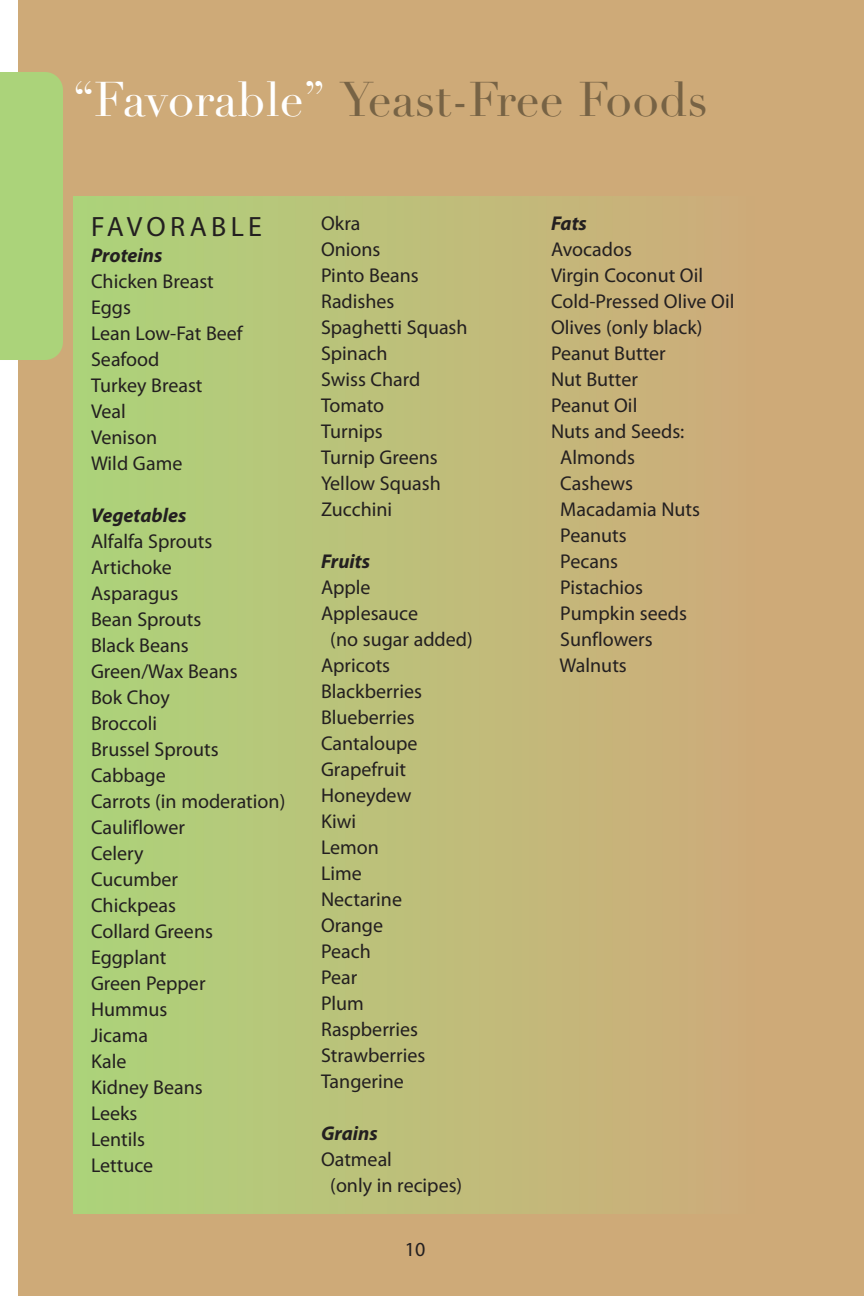
<style>
.page{position:relative;width:864px;height:1296px;background:#fff}
.page>*{position:absolute;margin:0;border:0;box-sizing:border-box;transform-origin:0 0}
.t1{font:48px "Didot";color:#776345}
.t2{font:28px "Myriad Pro";letter-spacing:.155em;color:#231f20}
.t3{font:20px/26px "Myriad Pro";color:#231f20}
.t4{font:italic 700 20px "Myriad Pro";color:#231f20}
.s1{color:#fff}
</style>
<div class="page">
<div style="left:18px;top:0;width:846px;height:1296px;background:#ceaa78"></div>
<div style="left:73px;top:197px;width:8px;height:1017px;background:#abd37a"></div>
<div style="left:78px;top:197px;width:11px;height:1017px;background:#acd37a"></div>
<div style="left:86px;top:197px;width:12px;height:1017px;background:#acd27a"></div>
<div style="left:94px;top:197px;width:12px;height:1017px;background:#add27a"></div>
<div style="left:103px;top:197px;width:11px;height:1017px;background:#add17a"></div>
<div style="left:111px;top:197px;width:12px;height:1017px;background:#aed17a"></div>
<div style="left:119px;top:197px;width:12px;height:1017px;background:#aed079"></div>
<div style="left:128px;top:197px;width:11px;height:1017px;background:#afd07a"></div>
<div style="left:136px;top:197px;width:12px;height:1017px;background:#afcf7a"></div>
<div style="left:144px;top:197px;width:12px;height:1017px;background:#b0cf79"></div>
<div style="left:153px;top:197px;width:11px;height:1017px;background:#b0ce7a"></div>
<div style="left:161px;top:197px;width:12px;height:1017px;background:#b1ce7a"></div>
<div style="left:169px;top:197px;width:12px;height:1017px;background:#b1cd79"></div>
<div style="left:178px;top:197px;width:12px;height:1017px;background:#b2cd7a"></div>
<div style="left:186px;top:197px;width:12px;height:1017px;background:#b2cc7a"></div>
<div style="left:195px;top:197px;width:11px;height:1017px;background:#b3cc79"></div>
<div style="left:203px;top:197px;width:12px;height:1017px;background:#b3cb7b"></div>
<div style="left:211px;top:197px;width:12px;height:1017px;background:#b4cb7b"></div>
<div style="left:220px;top:197px;width:11px;height:1017px;background:#b4ca7b"></div>
<div style="left:228px;top:197px;width:12px;height:1017px;background:#b5ca7a"></div>
<div style="left:236px;top:197px;width:12px;height:1017px;background:#b5c97b"></div>
<div style="left:245px;top:197px;width:11px;height:1017px;background:#b6c97b"></div>
<div style="left:253px;top:197px;width:12px;height:1017px;background:#b6c87a"></div>
<div style="left:261px;top:197px;width:12px;height:1017px;background:#b7c87b"></div>
<div style="left:270px;top:197px;width:11px;height:1017px;background:#b7c77b"></div>
<div style="left:278px;top:197px;width:12px;height:1017px;background:#b7c67a"></div>
<div style="left:286px;top:197px;width:12px;height:1017px;background:#b7c67a"></div>
<div style="left:295px;top:197px;width:11px;height:1017px;background:#b8c57a"></div>
<div style="left:303px;top:197px;width:12px;height:1017px;background:#b8c57a"></div>
<div style="left:311px;top:197px;width:12px;height:1017px;background:#b9c47a"></div>
<div style="left:320px;top:197px;width:11px;height:1017px;background:#b9c47a"></div>
<div style="left:328px;top:197px;width:12px;height:1017px;background:#b9c37a"></div>
<div style="left:336px;top:197px;width:12px;height:1017px;background:#bac37b"></div>
<div style="left:345px;top:197px;width:11px;height:1017px;background:#bbc27a"></div>
<div style="left:353px;top:197px;width:12px;height:1017px;background:#bbc27a"></div>
<div style="left:361px;top:197px;width:12px;height:1017px;background:#bcc17b"></div>
<div style="left:370px;top:197px;width:11px;height:1017px;background:#bcc17a"></div>
<div style="left:378px;top:197px;width:12px;height:1017px;background:#bdc17a"></div>
<div style="left:386px;top:197px;width:12px;height:1017px;background:#bcc07a"></div>
<div style="left:395px;top:197px;width:12px;height:1017px;background:#bdc07a"></div>
<div style="left:403px;top:197px;width:12px;height:1017px;background:#bdbf7a"></div>
<div style="left:411px;top:197px;width:12px;height:1017px;background:#bebf7a"></div>
<div style="left:420px;top:197px;width:12px;height:1017px;background:#bebe7b"></div>
<div style="left:428px;top:197px;width:12px;height:1017px;background:#bfbe7a"></div>
<div style="left:437px;top:197px;width:11px;height:1017px;background:#bfbd7a"></div>
<div style="left:445px;top:197px;width:12px;height:1017px;background:#c0bd7a"></div>
<div style="left:453px;top:197px;width:12px;height:1017px;background:#c0bc7a"></div>
<div style="left:462px;top:197px;width:11px;height:1017px;background:#c1bc7a"></div>
<div style="left:470px;top:197px;width:12px;height:1017px;background:#c1bc7b"></div>
<div style="left:478px;top:197px;width:12px;height:1017px;background:#c2bb7a"></div>
<div style="left:487px;top:197px;width:11px;height:1017px;background:#c2bb7a"></div>
<div style="left:495px;top:197px;width:12px;height:1017px;background:#c2ba7a"></div>
<div style="left:503px;top:197px;width:12px;height:1017px;background:#c2ba7a"></div>
<div style="left:512px;top:197px;width:11px;height:1017px;background:#c2b97a"></div>
<div style="left:520px;top:197px;width:12px;height:1017px;background:#c3b97a"></div>
<div style="left:528px;top:197px;width:12px;height:1017px;background:#c3b87a"></div>
<div style="left:537px;top:197px;width:11px;height:1017px;background:#c4b87a"></div>
<div style="left:545px;top:197px;width:12px;height:1017px;background:#c5b77a"></div>
<div style="left:553px;top:197px;width:12px;height:1017px;background:#c5b77a"></div>
<div style="left:562px;top:197px;width:11px;height:1017px;background:#c5b67a"></div>
<div style="left:570px;top:197px;width:12px;height:1017px;background:#c5b67a"></div>
<div style="left:578px;top:197px;width:12px;height:1017px;background:#c6b579"></div>
<div style="left:587px;top:197px;width:11px;height:1017px;background:#c6b57a"></div>
<div style="left:595px;top:197px;width:12px;height:1017px;background:#c7b47a"></div>
<div style="left:603px;top:197px;width:12px;height:1017px;background:#c7b479"></div>
<div style="left:612px;top:197px;width:11px;height:1017px;background:#c8b37a"></div>
<div style="left:620px;top:197px;width:12px;height:1017px;background:#c8b37a"></div>
<div style="left:628px;top:197px;width:12px;height:1017px;background:#c9b27a"></div>
<div style="left:637px;top:197px;width:12px;height:1017px;background:#c9b27a"></div>
<div style="left:645px;top:197px;width:12px;height:1017px;background:#c9b17a"></div>
<div style="left:654px;top:197px;width:11px;height:1017px;background:#c9b17a"></div>
<div style="left:662px;top:197px;width:12px;height:1017px;background:#cab07a"></div>
<div style="left:670px;top:197px;width:12px;height:1017px;background:#cab07a"></div>
<div style="left:679px;top:197px;width:11px;height:1017px;background:#caaf7a"></div>
<div style="left:687px;top:197px;width:12px;height:1017px;background:#cbaf7b"></div>
<div style="left:695px;top:197px;width:12px;height:1017px;background:#cbae7a"></div>
<div style="left:0;top:72px;width:63px;height:288px;background:#abd37a"></div>
<h1 class="t1" style="left:73px;top:70px;width:636px"><span class="s1">“Favorable”</span> Yeast-Free Foods</h1>
<h2 class="t2" style="left:91px;top:216px;width:172px">FAVORABLE</h2>
<p class="t4" style="left:91px;top:247px;width:73px">Proteins</p>
<p class="t3" style="left:91px;top:270px;width:153px">Chicken Breast<br>Eggs<br>Lean Low-Fat Beef<br>Seafood<br>Turkey Breast<br>Veal<br>Venison<br>Wild Game</p>
<p class="t4" style="left:91px;top:507px;width:97px">Vegetables</p>
<p class="t3" style="left:91px;top:530px;width:196px">Alfalfa Sprouts<br>Artichoke<br>Asparagus<br>Bean Sprouts<br>Black Beans<br>Green/Wax Beans<br>Bok Choy<br>Broccoli<br>Brussel Sprouts<br>Cabbage<br>Carrots (in moderation)<br>Cauliflower<br>Celery<br>Cucumber<br>Chickpeas<br>Collard Greens<br>Eggplant<br>Green Pepper<br>Hummus<br>Jicama<br>Kale<br>Kidney Beans<br>Leeks<br>Lentils<br>Lettuce</p>
<p class="t3" style="left:321px;top:212px;width:148px">Okra<br>Onions<br>Pinto Beans<br>Radishes<br>Spaghetti Squash<br>Spinach<br>Swiss Chard<br>Tomato<br>Turnips<br>Turnip Greens<br>Yellow Squash<br>Zucchini</p>
<p class="t4" style="left:321px;top:553px;width:51px">Fruits</p>
<p class="t3" style="left:321px;top:576px;width:51px">Apple</p>
<p class="t3" style="left:321px;top:602px;width:99px">Applesauce</p>
<p class="t3" style="left:330px;top:628px;width:144px">(no sugar added)</p>
<p class="t3" style="left:321px;top:654px;width:71px">Apricots</p>
<p class="t3" style="left:321px;top:680px;width:103px">Blackberries</p>
<p class="t3" style="left:321px;top:706px;width:95px">Blueberries</p>
<p class="t3" style="left:321px;top:732px;width:98px">Cantaloupe</p>
<p class="t3" style="left:321px;top:758px;width:87px">Grapefruit</p>
<p class="t3" style="left:321px;top:784px;width:92px">Honeydew</p>
<p class="t3" style="left:321px;top:810px;width:37px">Kiwi</p>
<p class="t3" style="left:321px;top:836px;width:59px">Lemon</p>
<p class="t3" style="left:321px;top:862px;width:42px">Lime</p>
<p class="t3" style="left:321px;top:888px;width:83px">Nectarine</p>
<p class="t3" style="left:321px;top:914px;width:64px">Orange</p>
<p class="t3" style="left:321px;top:940px;width:51px">Peach</p>
<p class="t3" style="left:321px;top:966px;width:38px">Pear</p>
<p class="t3" style="left:321px;top:992px;width:44px">Plum</p>
<p class="t3" style="left:321px;top:1018px;width:99px">Raspberries</p>
<p class="t3" style="left:321px;top:1044px;width:106px">Strawberries</p>
<p class="t3" style="left:321px;top:1070px;width:84px">Tangerine</p>
<p class="t4" style="left:321px;top:1125px;width:58px">Grains</p>
<p class="t3" style="left:330px;top:1148px;width:133px;text-indent:-9px">Oatmeal<br>(only in recipes)</p>
<p class="t3" style="left:405px;top:1238px;width:22px">10</p>
<p class="t4" style="left:551px;top:215px;width:37px">Fats</p>
<p class="t3" style="left:551px;top:238px;width:82px">Avocados</p>
<p class="t3" style="left:551px;top:264px;width:154px">Virgin Coconut Oil</p>
<p class="t3" style="left:551px;top:290px;width:185px">Cold-Pressed Olive Oil</p>
<p class="t3" style="left:551px;top:316px;width:153px">Olives (only black)</p>
<p class="t3" style="left:551px;top:342px;width:116px">Peanut Butter</p>
<p class="t3" style="left:551px;top:368px;width:88px">Nut Butter</p>
<p class="t3" style="left:551px;top:394px;width:88px">Peanut Oil</p>
<p class="t3" style="left:551px;top:420px;width:135px">Nuts and Seeds:</p>
<p class="t3" style="left:560px;top:446px;width:76px">Almonds</p>
<p class="t3" style="left:560px;top:472px;width:74px">Cashews</p>
<p class="t3" style="left:560px;top:498px;width:141px">Macadamia Nuts</p>
<p class="t3" style="left:560px;top:524px;width:68px">Peanuts</p>
<p class="t3" style="left:560px;top:550px;width:59px">Pecans</p>
<p class="t3" style="left:560px;top:576px;width:84px">Pistachios</p>
<p class="t3" style="left:560px;top:602px;width:128px">Pumpkin seeds</p>
<p class="t3" style="left:560px;top:628px;width:94px">Sunflowers</p>
<p class="t3" style="left:560px;top:654px;width:69px">Walnuts</p>
</div>
